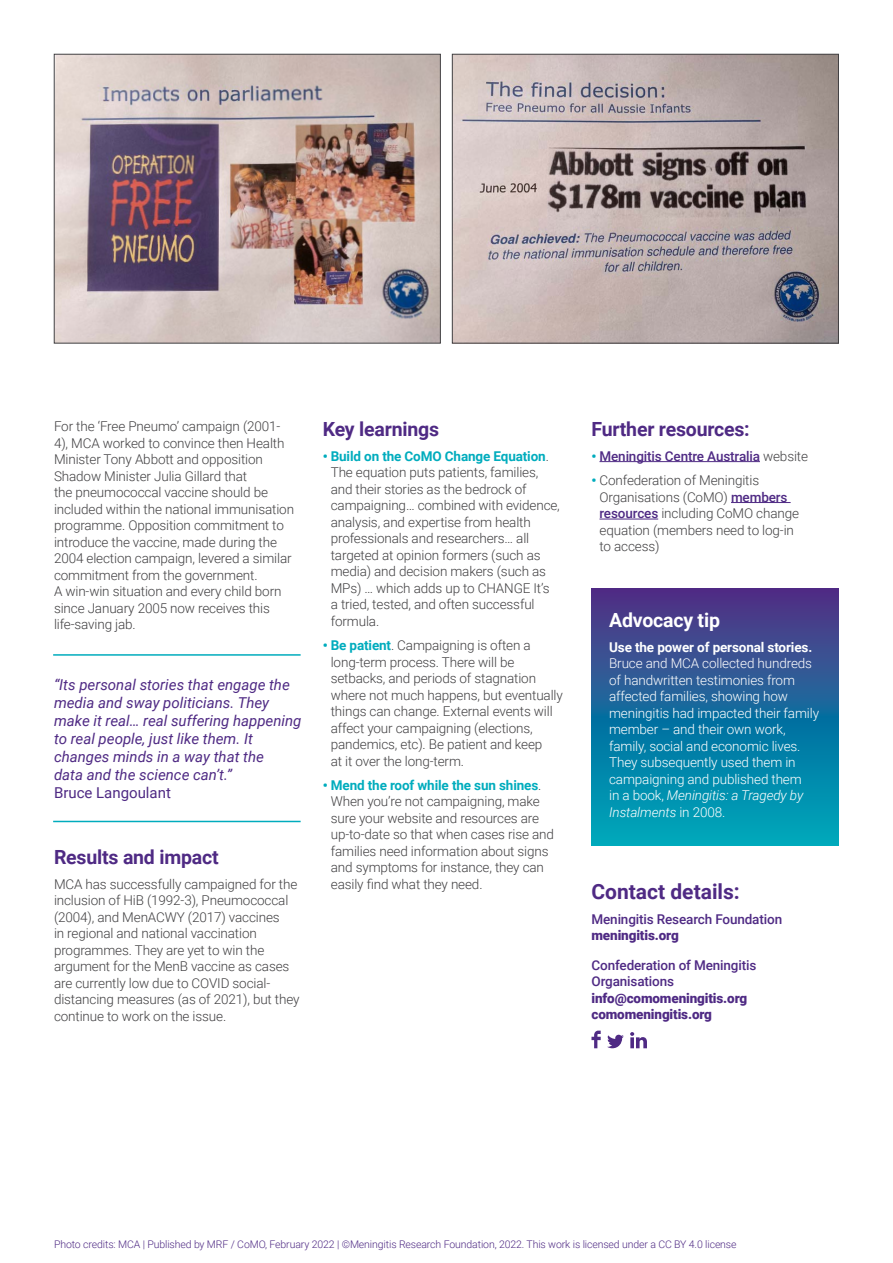
<style>
.page{position:relative;width:893px;height:1263px;background:#fff}
.page>*{position:absolute;margin:0;border:0;box-sizing:border-box;transform-origin:0 0}
.t1{font:700 21px "Roboto";color:#4f2a84}
.t2{font:700 19.5px "Roboto";letter-spacing:-.01em;color:#4f2a84}
.t3{font:700 19.5px "Roboto";letter-spacing:-.01em;color:#fff}
.t4{font:italic 15px/18px "Roboto";color:#4f2a84}
.t5{font:15px "Roboto";color:#4f2a84}
.t6{font:300 13.5px/16.5px "Roboto";letter-spacing:-.01em;color:#414042}
.t7{font:300 13.5px/16.5px "Roboto";letter-spacing:-.01em;color:#fff}
.t8{font:500 13.5px/16.5px "Roboto";letter-spacing:-.01em;color:#4f2a84}
.t9{font:900 13.5px/16.5px "Roboto";letter-spacing:-.01em;color:#4f2a84}
.t10{font:700 13.5px "Roboto";letter-spacing:-.01em;color:#fff}
.t11{font:300 10.5px "Roboto";letter-spacing:-.01em;color:#4f2a84}
.s1{font-weight:900;color:#00acbd}
.s2{font-weight:700;color:#00acbd}
.s3{font-weight:300;color:#414042}
.s4{font-weight:500;color:#4f2a84}
.s5{font-style:italic}
</style>
<div class="page">
<hr style="left:599px;top:461px;width:161px;height:1px;background:#4f2a84">
<hr style="left:731px;top:502px;width:60px;height:1px;background:#4f2a84">
<hr style="left:599px;top:519px;width:59px;height:1px;background:#4f2a84">
<svg style="left:591px;top:588px;width:248px;height:257px;background:#1b6c9f"></svg>
<svg style="left:591px;top:1030px;width:10px;height:18px"></svg>
<svg style="left:607px;top:1035px;width:17px;height:13px"></svg>
<svg style="left:630px;top:1032px;width:17px;height:16px"></svg>
<hr style="left:53px;top:654px;width:248px;height:2px;background:#00acbd">
<hr style="left:53px;top:821px;width:248px;height:1px;background:#00acbd">
<img style="left:454px;top:56px;width:383px;height:285px">
<div style="left:452px;top:54px;width:387px;height:289px;border:1px solid #414042"></div>
<img style="left:56px;top:56px;width:383px;height:285px">
<div style="left:54px;top:54px;width:387px;height:289px;border:1px solid #414042"></div>
<p class="t6" style="left:54px;top:418px;width:242px">For the ‘Free Pneumo’ campaign (2001- 4), MCA worked to convince then Health Minister Tony Abbott and opposition Shadow Minister Julia Gillard that<br>the pneumococcal vaccine should be included within the national immunisation programme. Opposition commitment to introduce the vaccine, made during the 2004 election campaign, levered a similar commitment from the government.<br>A win-win situation and every child born since January 2005 now receives this life-saving jab.</p>
<p class="t4" style="left:54px;top:675px;width:249px">“Its personal stories that engage the media and sway politicians. They make it real… real suffering happening to real people, just like them. It changes minds in a way that the<br>data and the science can’t.”</p>
<p class="t5" style="left:54px;top:782px;width:118px">Bruce Langoulant</p>
<h2 class="t2" style="left:54px;top:843px;width:166px">Results and impact</h2>
<p class="t6" style="left:54px;top:875px;width:247px">MCA has successfully campaigned for the inclusion of HiB (1992-3), Pneumococcal (2004), and MenACWY (2017) vaccines<br>in regional and national vaccination programmes. They are yet to win the argument for the MenB vaccine as cases are currently low due to COVID social&shy;distancing measures (as of 2021), but they continue to work on the issue.</p>
<h2 class="t2" style="left:323px;top:415px;width:118px">Key learnings</h2>
<p class="t6" style="left:331px;top:447px;width:231px;text-indent:-8px"><span class="s1">•</span> <span class="s2">Build on the CoMO Change Equation</span>.<br>The equation puts patients, families, and their stories as the bedrock of campaigning… combined with evidence, analysis, and expertise from health professionals and researchers… all targeted at opinion formers (such as media) and decision makers (such as MPs) … which adds up to CHANGE It’s a tried, tested, and often successful formula.</p>
<p class="t6" style="left:331px;top:636px;width:234px;text-indent:-8px"><span class="s1">•</span> <span class="s2">Be patient</span>. Campaigning is often a long-term process. There will be setbacks, and periods of stagnation where not much happens, but eventually things can change. External events will affect your campaigning (elections, pandemics, etc). Be patient and keep<br>at it over the long-term.</p>
<p class="t6" style="left:331px;top:776px;width:225px;text-indent:-8px"><span class="s1">•</span> <span class="s2">Mend the roof while the sun shines</span>.<br>When you’re not campaigning, make sure your website and resources are up-to-date so that when cases rise and families need information about signs and symptoms for instance, they can easily find what they need.</p>
<h2 class="t2" style="left:591px;top:415px;width:160px">Further resources:</h2>
<p class="t8" style="left:591px;top:447px;width:218px"><span class="s1">•</span> Meningitis Centre Australia <span class="s3">website</span></p>
<p class="t6" style="left:599px;top:471px;width:201px;text-indent:-8px"><span class="s1">•</span> Confederation of Meningitis<br>Organisations (CoMO) <span class="s4">members resources</span> including CoMO change equation (members need to log-in to access)</p>
<h2 class="t3" style="left:609px;top:606px;width:112px">Advocacy tip</h2>
<p class="t10" style="left:609px;top:637px;width:205px">Use the power of personal stories.</p>
<p class="t7" style="left:609px;top:654px;width:211px">Bruce and MCA collected hundreds of handwritten testimonies from affected families, showing how meningitis had impacted their family member – and their own work, family, social and economic lives.<br>They subsequently used them in campaigning and published them<br>in a book, <span class="s5">Meningitis: a Tragedy by<br>Instalments</span> in 2008.</p>
<h1 class="t1" style="left:591px;top:876px;width:150px">Contact details:</h1>
<p class="t8" style="left:591px;top:910px;width:192px">Meningitis Research Foundation</p>
<p class="t9" style="left:591px;top:927px;width:89px">meningitis.org</p>
<p class="t8" style="left:591px;top:956px;width:166px">Confederation of Meningitis<br>Organisations</p>
<p class="t9" style="left:591px;top:989px;width:157px">info@comomeningitis.org comomeningitis.org</p>
<p class="t11" style="left:54px;top:1237px;width:684px">Photo credits: MCA | Published by MRF / CoMO, February 2022 | ©Meningitis Research Foundation, 2022. This work is licensed under a CC BY 4.0 license</p>
</div>
